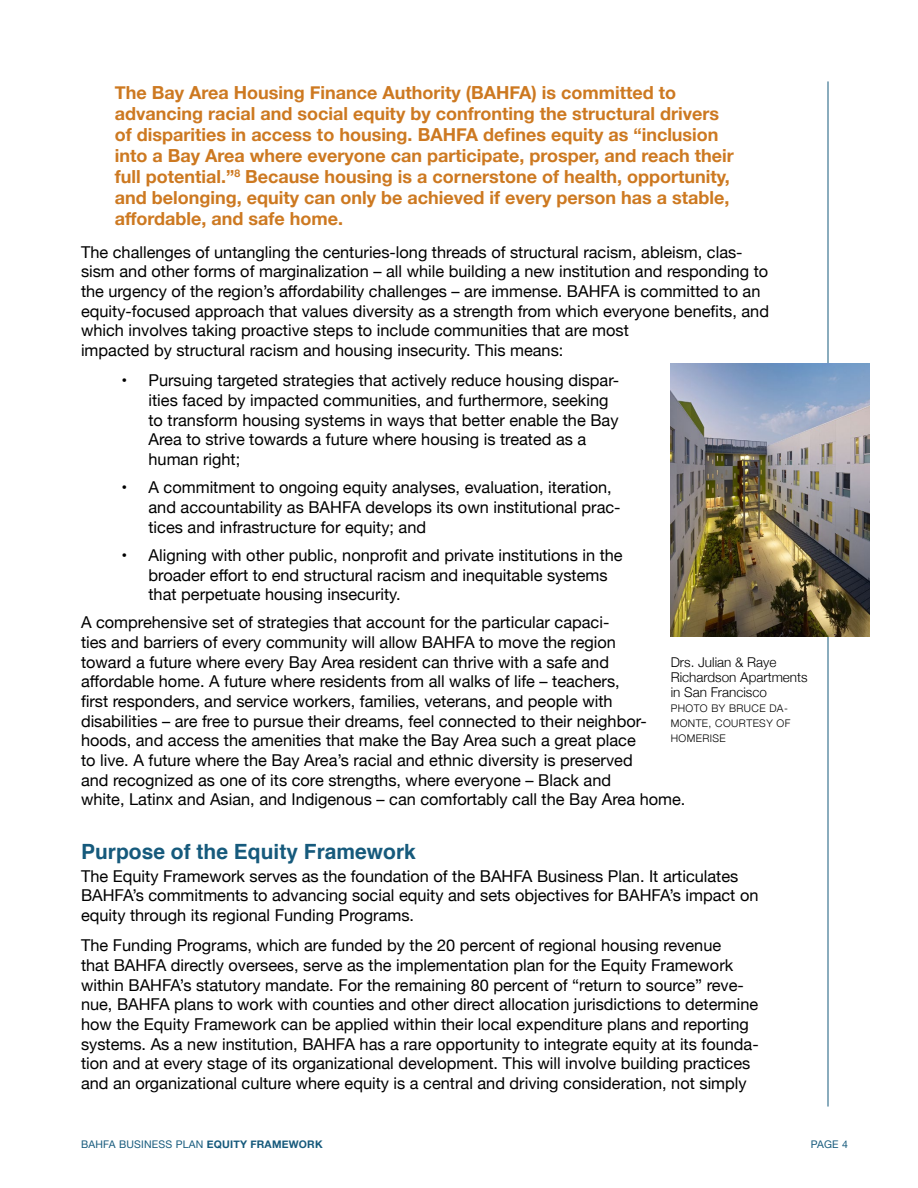
<style>
.page{position:relative;width:918px;height:1188px;background:#fff}
.page>*{position:absolute;margin:0;border:0;box-sizing:border-box;transform-origin:0 0}
.Subhead_2{font:700 21px "Helvetica";color:#165a7c}
.Orange_Pull_Quote_in{font:700 18px/21px "Helvetica Neue";color:#cd7921}
.Bullets{font:16.35px/19.6px "Helvetica Neue";color:#000}
.photo_caption{font:300 13.5px/15px "Helvetica Neue";color:#000}
.photographer{font:300 10.5px/15px "Helvetica Neue";letter-spacing:.04em;color:#000}
.t1{font:10.5px "Helvetica Neue";letter-spacing:.02em;color:#165a7c}
.s1{font-weight:700}
</style>
<div class="page">
<hr style="left:828px;top:81px;width:1px;height:1026px;background:#165a7c">
<img style="left:671px;top:363px;width:198px;height:273px">
<p class="Orange_Pull_Quote_in" style="left:115px;top:82px;width:621px">The Bay Area Housing Finance Authority (BAHFA) is committed to advancing racial and social equity by confronting the structural drivers of disparities in access to housing. BAHFA defines equity as “inclusion into a Bay Area where everyone can participate, prosper, and reach their full potential.”<sup>8</sup> Because housing is a cornerstone of health, opportunity, and belonging, equity can only be achieved if every person has a stable, affordable, and safe home.</p>
<p class="Bullets" style="left:81px;top:243px;width:690px">The challenges of untangling the centuries-long threads of structural racism, ableism, clas&shy;sism and other forms of marginalization – all while building a new institution and responding to the urgency of the region’s affordability challenges – are immense. BAHFA is committed to an equity-focused approach that values diversity as a strength from which everyone benefits, and which involves taking proactive steps to include communities that are most<br>impacted by structural racism and housing insecurity. This means:</p>
<p class="Bullets" style="left:148px;top:372px;width:472px;text-indent:-27px">• Pursuing targeted strategies that actively reduce housing dispar&shy;ities faced by impacted communities, and furthermore, seeking to transform housing systems in ways that better enable the Bay Area to strive towards a future where housing is treated as a human right;</p>
<p class="Bullets" style="left:148px;top:479px;width:474px;text-indent:-27px">• A commitment to ongoing equity analyses, evaluation, iteration, and accountability as BAHFA develops its own institutional prac&shy;tices and infrastructure for equity; and</p>
<p class="Bullets" style="left:148px;top:546px;width:476px;text-indent:-27px">• Aligning with other public, nonprofit and private institutions in the broader effort to end structural racism and inequitable systems that perpetuate housing insecurity.</p>
<p class="Bullets" style="left:81px;top:614px;width:606px">A comprehensive set of strategies that account for the particular capaci-<br>ties and barriers of every community will allow BAHFA to move the region<br>toward a future where every Bay Area resident can thrive with a safe and affordable home. A future where residents from all walks of life – teachers,<br>first responders, and service workers, families, veterans, and people with disabilities – are free to pursue their dreams, feel connected to their neighbor&shy;hoods, and access the amenities that make the Bay Area such a great place<br>to live. A future where the Bay Area’s racial and ethnic diversity is preserved<br>and recognized as one of its core strengths, where everyone – Black and<br>white, Latinx and Asian, and Indigenous – can comfortably call the Bay Area home.</p>
<p class="Subhead_2" style="left:81px;top:835px;width:336px">Purpose of the Equity Framework</p>
<p class="Bullets" style="left:81px;top:867px;width:679px">The Equity Framework serves as the foundation of the BAHFA Business Plan. It articulates<br>BAHFA’s commitments to advancing social equity and sets objectives for BAHFA’s impact on equity through its regional Funding Programs.</p>
<p class="Bullets" style="left:81px;top:937px;width:679px">The Funding Programs, which are funded by the 20 percent of regional housing revenue<br>that BAHFA directly oversees, serve as the implementation plan for the Equity Framework within BAHFA’s statutory mandate. For the remaining 80 percent of “return to source” reve&shy;nue, BAHFA plans to work with counties and other direct allocation jurisdictions to determine how the Equity Framework can be applied within their local expenditure plans and reporting systems. As a new institution, BAHFA has a rare opportunity to integrate equity at its founda&shy;tion and at every stage of its organizational development. This will involve building practices and an organizational culture where equity is a central and driving consideration, not simply</p>
<p class="photo_caption" style="left:671px;top:653px;width:139px">Drs. Julian &amp; Raye<br>Richardson Apartments in San Francisco</p>
<p class="photographer" style="left:671px;top:700px;width:121px">PHOTO BY BRUCE DA-<br>MONTE, COURTESY OF<br>HOMERISE</p>
<p class="t1" style="left:81px;top:1137px;width:243px">BAHFA BUSINESS PLAN <span class="s1">EQUITY FRAMEWORK</span></p>
<p class="t1" style="left:811px;top:1136px;width:39px">PAGE 4</p>
</div>
